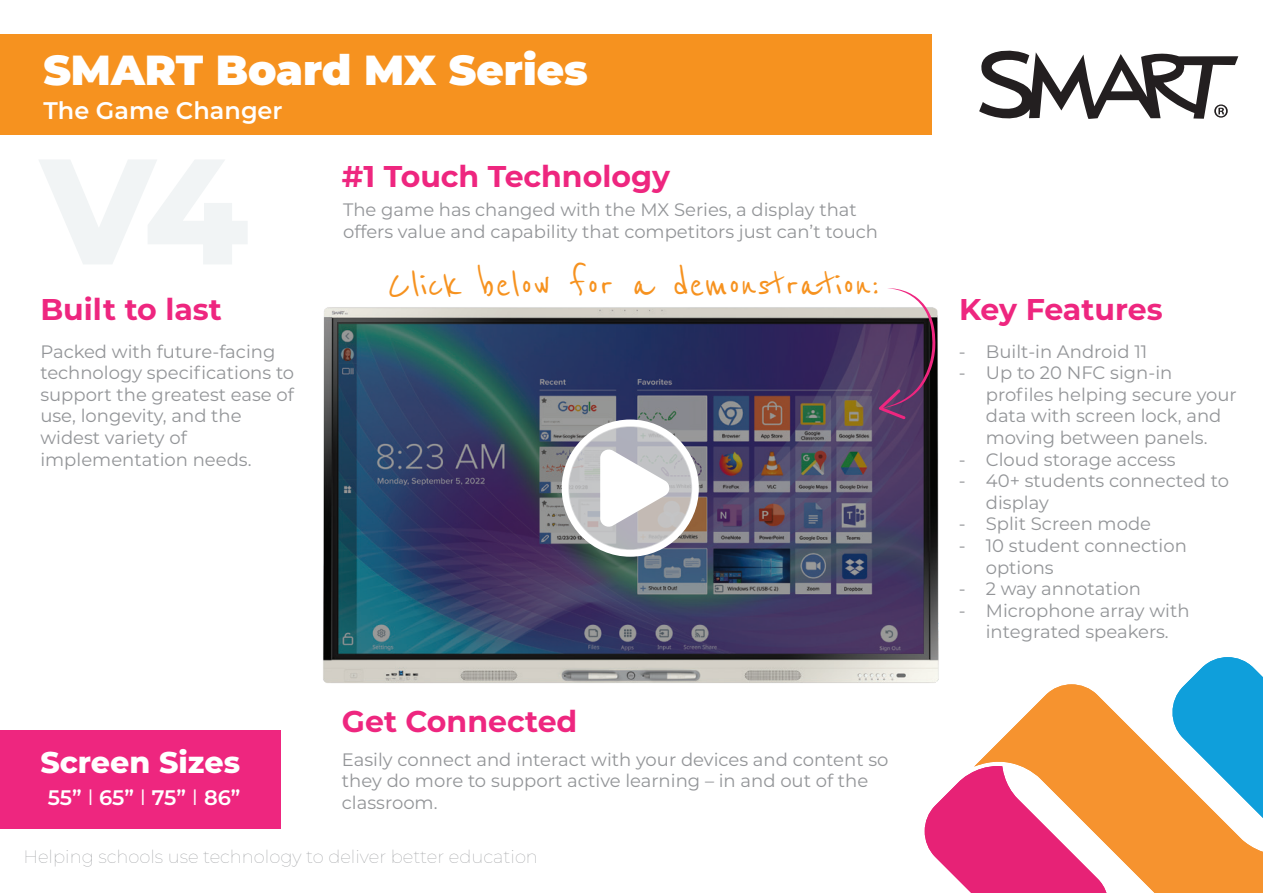
<style>
.page{position:relative;width:1263px;height:893px;background:#fff}
.page>*{position:absolute;margin:0;border:0;box-sizing:border-box;transform-origin:0 0}
.t1{font:45px "Reenie Beanie";color:#f6921f}
.t2{font:900 42px "Montserrat";color:#fff}
.t3{font:700 30px "Montserrat";color:#ee267f}
.t4{font:800 30px "Montserrat";color:#fff}
.t5{font:600 24px "Montserrat";color:#fff}
.t6{font:600 21px "Montserrat";color:#fff}
.t7{font:18px/21.6px "Montserrat";color:#939598}
.t8{font:100 18px "Montserrat";color:#939598}
.s1{font-weight:400}
</style>
<div class="page">
<div style="left:0;top:34px;width:931px;height:101px;background:#f6921f"></div>
<img style="left:323px;top:307px;width:616px;height:376px">
<svg style="left:979px;top:51px;width:259px;height:68px"></svg>
<div style="left:0;top:731px;width:281px;height:98px;background:#ee267f"></div>
<svg style="left:975px;top:684px;width:288px;height:209px;fill:#f6932f"></svg>
<svg style="left:925px;top:766px;width:187px;height:127px"></svg>
<svg style="left:1169px;top:657px;width:94px;height:196px"></svg>
<img style="left:337px;top:322px;width:586px;height:332px">
<div style="left:562px;top:419px;width:137px;height:138px;border:8px solid #fff;border-radius:50%"></div>
<svg style="left:568px;top:426px;width:124px;height:124px;background:#bebfc2"></svg>
<svg style="left:600px;top:447px;width:71px;height:82px"></svg>
<svg style="left:879px;top:288px;width:56px;height:131px;background:#735775"></svg>
<h2 class="t2" style="left:43px;top:39px;width:546px">SMART Board MX Series</h2>
<h3 class="t5" style="left:43px;top:93px;width:241px">The Game Changer</h3>
<h3 class="t3" style="left:342px;top:155px;width:330px">#1 Touch Technology</h3>
<h3 class="t3" style="left:40px;top:288px;width:183px">Built to last</h3>
<p class="t7" style="left:40px;top:340px;width:255px">Packed with future-facing technology specifications to support the greatest ease of use, longevity, and the widest variety of implementation needs.</p>
<p class="t7" style="left:343px;top:198px;width:536px">The game has changed with the MX Series, a display that offers value and capability that competitors just can’t touch</p>
<h1 class="t1" style="left:387px;top:259px;width:494px">Click below for a demonstration:</h1>
<h3 class="t4" style="left:40px;top:740px;width:201px">Screen Sizes</h3>
<p class="t6" style="left:48px;top:783px;width:194px">55” <span class="s1">l</span> 65” <span class="s1">l</span> 75” <span class="s1">l</span> 86”</p>
<h3 class="t3" style="left:342px;top:699px;width:237px">Get Connected</h3>
<p class="t7" style="left:342px;top:748px;width:548px">Easily connect and interact with your devices and content so they do more to support active learning – in and out of the classroom.</p>
<p class="t8" style="left:23px;top:845px;width:516px">Helping schools use technology to deliver better education</p>
<h3 class="t3" style="left:959px;top:288px;width:205px">Key Features</h3>
<p class="t7" style="left:959px;top:340px;width:190px">- Built-in Android 11</p>
<p class="t7" style="left:986px;top:361px;width:252px;text-indent:-27px">- Up to 20 NFC sign-in profiles helping secure your data with screen lock, and moving between panels.</p>
<p class="t7" style="left:959px;top:448px;width:218px">- Cloud storage access</p>
<p class="t7" style="left:986px;top:469px;width:245px;text-indent:-27px">- 40+ students connected to display</p>
<p class="t7" style="left:959px;top:512px;width:194px">- Split Screen mode</p>
<p class="t7" style="left:986px;top:534px;width:203px;text-indent:-27px">- 10 student connection options</p>
<p class="t7" style="left:959px;top:577px;width:184px">- 2 way annotation</p>
<p class="t7" style="left:959px;top:599px;width:232px;text-align:center">- Microphone array with integrated speakers.</p>
</div>
